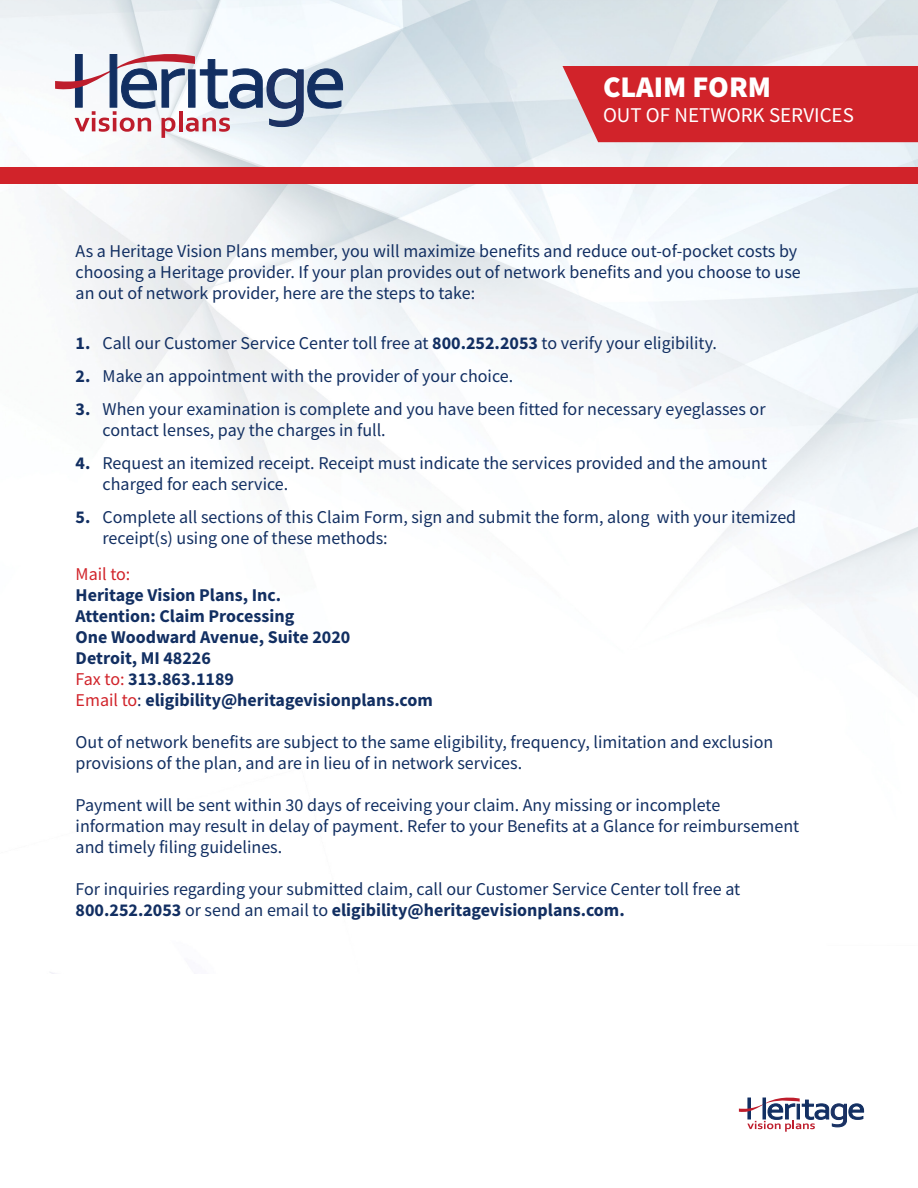
<style>
.page{position:relative;width:918px;height:1188px;background:#fff}
.page>*{position:absolute;margin:0;border:0;box-sizing:border-box;transform-origin:0 0}
.t1{font:900 30px "Source Sans Pro";color:#fff}
.t2{font:21px "Source Sans Pro";color:#fff}
.t3{font:18px/21px "Source Sans Pro";color:#122f62}
.t4{font:700 18px "Source Sans Pro";color:#122f62}
.t5{font:18px "Source Sans Pro";color:#d1232a}
.s1{font-weight:700}
.s2{font-weight:400;color:#d1232a}
.s3{font-weight:400}
</style>
<div class="page">
<img style="left:0;top:0;width:918px;height:974px">
<svg style="left:739px;top:1097px;width:125px;height:35px"></svg>
<hr style="left:763px;top:1098px;width:3px;height:21px;background:#122f62">
<div style="left:563px;top:66px;width:355px;height:76px;background:#d1232a"></div>
<div style="left:0;top:167px;width:918px;height:16px;background:#d1232a"></div>
<svg style="left:55px;top:47px;width:288px;height:91px"></svg>
<div style="left:110px;top:54px;width:7px;height:54px;background:#122f62;border:1px solid #122f62"></div>
<p class="t1" style="left:603px;top:66px;width:170px">CLAIM FORM</p>
<p class="t2" style="left:603px;top:102px;width:252px">OUT OF NETWORK SERVICES</p>
<p class="t3" style="left:76px;top:241px;width:727px">As a Heritage Vision Plans member, you will maximize benefits and reduce out-of-pocket costs by choosing a Heritage provider. If your plan provides out of network benefits and you choose to use an out of network provider, here are the steps to take:</p>
<p class="t3" style="left:76px;top:333px;width:643px"><span class="s1">1.</span> Call our Customer Service Center toll free at <span class="s1">800.252.2053</span> to verify your eligibility.</p>
<p class="t3" style="left:76px;top:366px;width:439px"><span class="s1">2.</span> Make an appointment with the provider of your choice.</p>
<p class="t3" style="left:103px;top:399px;width:665px;text-indent:-27px"><span class="s1">3.</span> When your examination is complete and you have been fitted for necessary eyeglasses or contact lenses, pay the charges in full.</p>
<p class="t3" style="left:103px;top:453px;width:666px;text-indent:-27px"><span class="s1">4.</span> Request an itemized receipt. Receipt must indicate the services provided and the amount charged for each service.</p>
<p class="t3" style="left:103px;top:507px;width:695px;text-indent:-27px"><span class="s1">5.</span> Complete all sections of this Claim Form, sign and submit the form, along with your itemized receipt(s) using one of these methods:</p>
<p class="t5" style="left:76px;top:562px;width:56px">Mail to:</p>
<p class="t4" style="left:76px;top:582px;width:207px">Heritage Vision Plans, Inc.</p>
<p class="t4" style="left:76px;top:603px;width:220px">Attention: Claim Processing</p>
<p class="t4" style="left:76px;top:624px;width:276px">One Woodward Avenue, Suite 2020</p>
<p class="t4" style="left:76px;top:645px;width:137px">Detroit, MI 48226</p>
<p class="t4" style="left:76px;top:666px;width:160px"><span class="s2">Fax to:</span> 313.863.1189</p>
<p class="t4" style="left:76px;top:687px;width:359px"><span class="s2">Email to</span><span class="s3">:</span> eligibility@heritagevisionplans.com</p>
<p class="t3" style="left:76px;top:731px;width:699px">Out of network benefits are subject to the same eligibility, frequency, limitation and exclusion</p>
<p class="t3" style="left:76px;top:752px;width:448px">provisions of the plan, and are in lieu of in network services.</p>
<p class="t3" style="left:76px;top:794px;width:725px">Payment will be sent within 30 days of receiving your claim. Any missing or incomplete information may result in delay of payment. Refer to your Benefits at a Glance for reimbursement and timely filing guidelines.</p>
<p class="t3" style="left:76px;top:878px;width:666px">For inquiries regarding your submitted claim, call our Customer Service Center toll free at</p>
<p class="t4" style="left:76px;top:897px;width:551px">800.252.2053 <span class="s3">or send an email to</span> eligibility@heritagevisionplans.com.</p>
</div>
